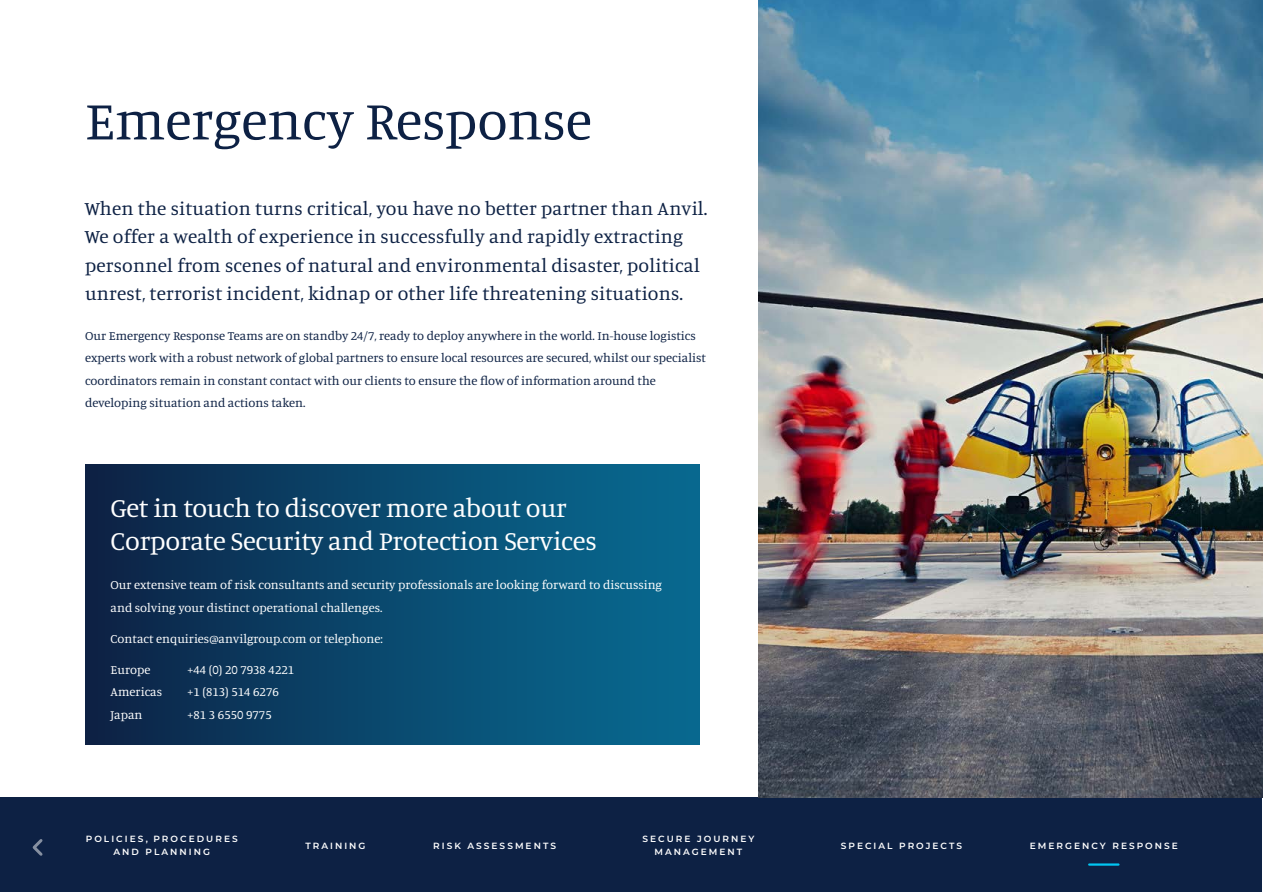
<style>
.page{position:relative;width:1263px;height:893px;background:#fff}
.page>*{position:absolute;margin:0;border:0;box-sizing:border-box;transform-origin:0 0}
.t1{font:55.5px "Manuale";color:#0d2144}
.t2{font:27px/33px "Manuale";letter-spacing:-.01em;color:#fff}
.t3{font:19.5px/28.5px "Manuale";letter-spacing:.01em;color:#0d2144}
.t4{font:12.75px/22.5px "Manuale";color:#0d2144}
.t5{font:12.75px/22.5px "Manuale";color:#fff}
.t6{font:600 9px/13.5px "Montserrat";letter-spacing:.225em;color:#fff;text-align:center}
</style>
<div class="page">
<div style="left:1px;top:797px;width:1261px;height:95px;background:#0d2144"></div>
<svg style="left:32px;top:839px;width:11px;height:17px"></svg>
<img style="left:759px;top:0;width:504px;height:797px">
<hr style="left:1089px;top:863px;width:29px;height:3px;background:#01c6f2">
<div style="left:85px;top:465px;width:614px;height:279px;background:linear-gradient(to right,#0d2346,#076d94)"></div>
<h1 class="t1" style="left:85px;top:85px;width:508px">Emergency Response</h1>
<p class="t3" style="left:85px;top:193px;width:624px">When the situation turns critical, you have no better partner than Anvil.<br>We offer a wealth of experience in successfully and rapidly extracting personnel from scenes of natural and environmental disaster, political unrest, terrorist incident, kidnap or other life threatening situations.</p>
<p class="t4" style="left:85px;top:324px;width:622px">Our Emergency Response Teams are on standby 24/7, ready to deploy anywhere in the world. In-house logistics experts work with a robust network of global partners to ensure local resources are secured, whilst our specialist coordinators remain in constant contact with our clients to ensure the flow of information around the developing situation and actions taken.</p>
<h2 class="t2" style="left:111px;top:490px;width:488px">Get in touch to discover more about our<br>Corporate Security and Protection Services</h2>
<p class="t5" style="left:111px;top:573px;width:553px">Our extensive team of risk consultants and security professionals are looking forward to discussing and solving your distinct operational challenges.</p>
<p class="t5" style="left:111px;top:627px;width:274px">Contact enquiries@anvilgroup.com or telephone:</p>
<p class="t5" style="left:111px;top:658px;width:41px">Europe</p>
<p class="t5" style="left:187px;top:658px;width:109px">+44 (0) 20 7938 4221</p>
<p class="t5" style="left:111px;top:680px;width:53px">Americas</p>
<p class="t5" style="left:187px;top:680px;width:93px">+1 (813) 514 6276</p>
<p class="t5" style="left:111px;top:703px;width:34px">Japan</p>
<p class="t5" style="left:187px;top:703px;width:86px">+81 3 6550 9775</p>
<p class="t6" style="left:86px;top:832px;width:153px">POLICIES, PROCEDURES<br>AND PLANNING</p>
<p class="t6" style="left:305px;top:838px;width:62px">TRAINING</p>
<p class="t6" style="left:433px;top:838px;width:124px">RISK ASSESSMENTS</p>
<p class="t6" style="left:841px;top:838px;width:123px">SPECIAL PROJECTS</p>
<p class="t6" style="left:1030px;top:838px;width:150px">EMERGENCY RESPONSE</p>
<p class="t6" style="left:642px;top:832px;width:113px">SECURE JOURNEY<br>MANAGEMENT</p>
</div>
